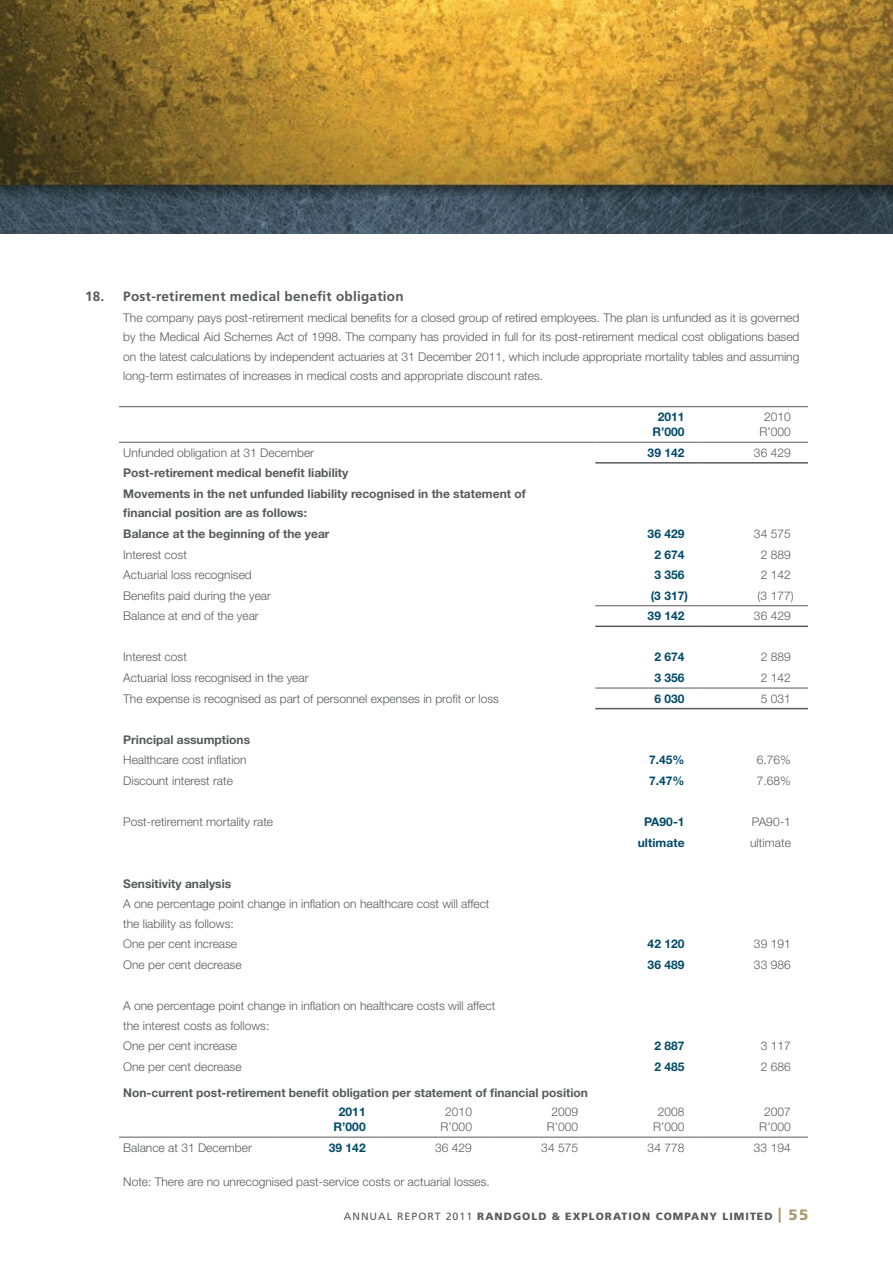
<style>
.page{position:relative;width:893px;height:1263px;background:#fff}
.page>*{position:absolute;margin:0;border:0;box-sizing:border-box;transform-origin:0 0}
.t1{font:700 13.5px "Frutiger LT Std";letter-spacing:.02em;color:#58595b}
.t2{font:300 12px/15px "Helvetica Neue LT Std";color:#58595b;text-align:center}
.t3{font:700 12px/20.2px "Helvetica Neue LT Std";color:#58595b}
.t4{font:700 12px/15px "Helvetica Neue LT Std";letter-spacing:.005em;color:#004a69;text-align:center}
.t5{font:900 10.5px "Frutiger LT Std";letter-spacing:.1em;color:#58595b}
.s1{font-weight:400}
.s2{font-size:15px;color:#a8996e}
</style>
<div class="page">
<img style="left:0;top:0;width:893px;height:234px">
<hr style="left:595px;top:462px;width:107px;height:2px;background:#58595b">
<hr style="left:702px;top:462px;width:106px;height:2px;background:#58595b">
<hr style="left:595px;top:605px;width:107px;height:1px;background:#58595b">
<hr style="left:702px;top:605px;width:106px;height:1px;background:#58595b">
<hr style="left:595px;top:626px;width:107px;height:1px;background:#58595b">
<hr style="left:702px;top:626px;width:106px;height:1px;background:#58595b">
<hr style="left:595px;top:688px;width:107px;height:1px;background:#58595b">
<hr style="left:702px;top:688px;width:106px;height:1px;background:#58595b">
<hr style="left:595px;top:708px;width:107px;height:1px;background:#58595b">
<hr style="left:702px;top:708px;width:106px;height:1px;background:#58595b">
<hr style="left:119px;top:406px;width:476px;height:1px;background:#58595b">
<hr style="left:595px;top:406px;width:107px;height:1px;background:#58595b">
<hr style="left:702px;top:406px;width:106px;height:1px;background:#58595b">
<hr style="left:119px;top:442px;width:476px;height:1px;background:#58595b">
<hr style="left:595px;top:442px;width:107px;height:1px;background:#58595b">
<hr style="left:702px;top:442px;width:106px;height:1px;background:#58595b">
<hr style="left:119px;top:1137px;width:157px;height:1px;background:#58595b">
<hr style="left:276px;top:1137px;width:107px;height:1px;background:#58595b">
<hr style="left:383px;top:1137px;width:106px;height:1px;background:#58595b">
<hr style="left:489px;top:1137px;width:106px;height:1px;background:#58595b">
<hr style="left:595px;top:1137px;width:107px;height:1px;background:#58595b">
<hr style="left:702px;top:1137px;width:106px;height:1px;background:#58595b">
<p class="t1" style="left:85px;top:288px;width:320px">18. Post-retirement medical benefit obligation</p>
<p class="t2" style="left:123px;top:307px;width:678px;line-height:19.5px;text-align:justify">The company pays post-retirement medical benefits for a closed group of retired employees. The plan is unfunded as it is governed by the Medical Aid Schemes Act of 1998. The company has provided in full for its post-retirement medical cost obligations based on the latest calculations by independent actuaries at 31 December 2011, which include appropriate mortality tables and assuming long-term estimates of increases in medical costs and appropriate discount rates.</p>
<p class="t4" style="left:652px;top:409px;width:34px">2011<br>R’000</p>
<p class="t2" style="left:759px;top:409px;width:33px">2010<br>R’000</p>
<p class="t2" style="left:123px;top:445px;width:192px">Unfunded obligation at 31 December</p>
<p class="t4" style="left:648px;top:445px;width:38px">39 142</p>
<p class="t2" style="left:754px;top:445px;width:38px">36 429</p>
<p class="t3" style="left:123px;top:463px;width:404px">Post-retirement medical benefit liability<br>Movements in the net unfunded liability recognised in the statement of financial position are as follows:<br>Balance at the beginning of the year</p>
<p class="t4" style="left:648px;top:526px;width:38px">36 429</p>
<p class="t2" style="left:754px;top:526px;width:38px">34 575</p>
<p class="t2" style="left:123px;top:547px;width:65px">Interest cost</p>
<p class="t4" style="left:654px;top:547px;width:32px">2 674</p>
<p class="t2" style="left:761px;top:547px;width:32px">2 889</p>
<p class="t2" style="left:123px;top:567px;width:130px">Actuarial loss recognised</p>
<p class="t4" style="left:654px;top:567px;width:32px">3 356</p>
<p class="t2" style="left:761px;top:567px;width:32px">2 142</p>
<p class="t2" style="left:123px;top:588px;width:149px">Benefits paid during the year</p>
<p class="t4" style="left:651px;top:588px;width:39px">(3 317)</p>
<p class="t2" style="left:758px;top:588px;width:38px">(3 177)</p>
<p class="t2" style="left:123px;top:608px;width:137px">Balance at end of the year</p>
<p class="t4" style="left:648px;top:608px;width:38px">39 142</p>
<p class="t2" style="left:754px;top:608px;width:38px">36 429</p>
<p class="t2" style="left:123px;top:649px;width:65px">Interest cost</p>
<p class="t4" style="left:654px;top:649px;width:32px">2 674</p>
<p class="t2" style="left:761px;top:649px;width:32px">2 889</p>
<p class="t2" style="left:123px;top:670px;width:187px">Actuarial loss recognised in the year</p>
<p class="t4" style="left:654px;top:670px;width:32px">3 356</p>
<p class="t2" style="left:761px;top:670px;width:32px">2 142</p>
<p class="t2" style="left:123px;top:691px;width:377px">The expense is recognised as part of personnel expenses in profit or loss</p>
<p class="t4" style="left:654px;top:690px;width:32px">6 030</p>
<p class="t2" style="left:761px;top:691px;width:32px">5 031</p>
<p class="t3" style="left:123px;top:729px;width:128px">Principal assumptions</p>
<p class="t2" style="left:123px;top:752px;width:125px">Healthcare cost inflation</p>
<p class="t4" style="left:649px;top:752px;width:37px">7.45%</p>
<p class="t2" style="left:757px;top:752px;width:36px">6.76%</p>
<p class="t2" style="left:123px;top:773px;width:111px">Discount interest rate</p>
<p class="t4" style="left:649px;top:773px;width:37px">7.47%</p>
<p class="t2" style="left:757px;top:773px;width:36px">7.68%</p>
<p class="t2" style="left:123px;top:814px;width:151px">Post-retirement mortality rate</p>
<p class="t4" style="left:644px;top:814px;width:42px">PA90-1</p>
<p class="t2" style="left:752px;top:814px;width:40px">PA90-1</p>
<p class="t4" style="left:638px;top:834px;width:48px">ultimate</p>
<p class="t2" style="left:750px;top:834px;width:42px">ultimate</p>
<p class="t3" style="left:123px;top:873px;width:109px">Sensitivity analysis</p>
<p class="t2" style="left:123px;top:894px;width:368px;line-height:20.1px;text-align:left">A one percentage point change in inflation on healthcare cost will affect the liability as follows:<br>One per cent increase</p>
<p class="t4" style="left:648px;top:936px;width:38px">42 120</p>
<p class="t2" style="left:754px;top:936px;width:38px">39 191</p>
<p class="t2" style="left:123px;top:957px;width:120px">One per cent decrease</p>
<p class="t4" style="left:648px;top:957px;width:38px">36 489</p>
<p class="t2" style="left:754px;top:957px;width:38px">33 986</p>
<p class="t2" style="left:123px;top:995px;width:373px;line-height:20.1px;text-align:left">A one percentage point change in inflation on healthcare costs will affect the interest costs as follows:<br>One per cent increase</p>
<p class="t4" style="left:654px;top:1038px;width:32px">2 887</p>
<p class="t2" style="left:761px;top:1038px;width:32px">3 117</p>
<p class="t2" style="left:123px;top:1059px;width:120px">One per cent decrease</p>
<p class="t4" style="left:654px;top:1059px;width:32px">2 485</p>
<p class="t2" style="left:761px;top:1059px;width:32px">2 686</p>
<p class="t3" style="left:123px;top:1083px;width:466px">Non-current post-retirement benefit obligation per statement of financial position</p>
<p class="t4" style="left:333px;top:1104px;width:34px">2011<br>R’000</p>
<p class="t2" style="left:440px;top:1104px;width:33px">2010<br>R’000</p>
<p class="t2" style="left:547px;top:1104px;width:33px">2009<br>R’000</p>
<p class="t2" style="left:653px;top:1104px;width:33px">2008<br>R’000</p>
<p class="t2" style="left:759px;top:1104px;width:33px">2007<br>R’000</p>
<p class="t2" style="left:123px;top:1140px;width:130px">Balance at 31 December</p>
<p class="t4" style="left:329px;top:1140px;width:38px">39 142</p>
<p class="t2" style="left:435px;top:1140px;width:38px">36 429</p>
<p class="t2" style="left:541px;top:1140px;width:38px">34 575</p>
<p class="t2" style="left:648px;top:1140px;width:38px">34 778</p>
<p class="t2" style="left:754px;top:1140px;width:38px">33 194</p>
<p class="t2" style="left:123px;top:1174px;width:368px">Note: There are no unrecognised past-service costs or actuarial losses.</p>
<p class="t5" style="left:344px;top:1210px;width:466px"><span class="s1">ANNUAL REPORT 2011</span> RANDGOLD &amp; EXPLORATION COMPANY LIMITED <span class="s2">| 55</span></p>
</div>
